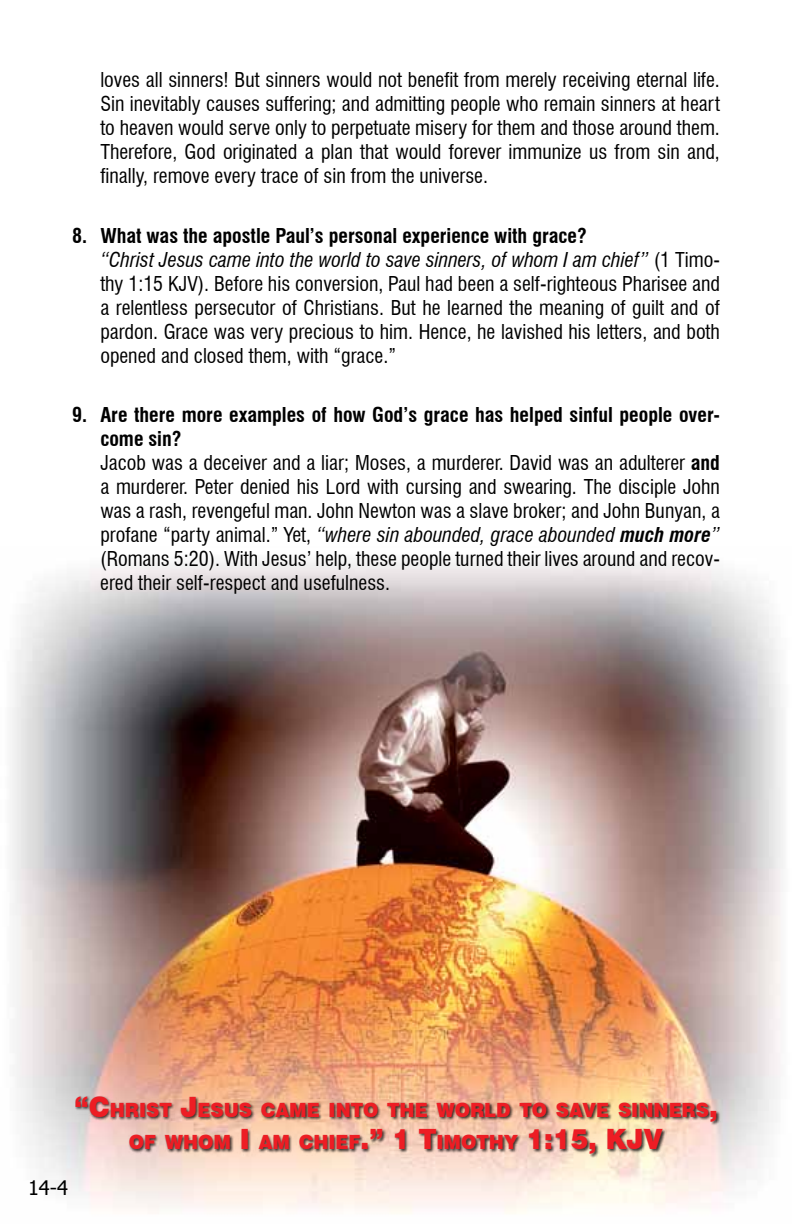
<style>
.page{position:relative;width:792px;height:1224px;background:#fff}
.page>*{position:absolute;margin:0;border:0;box-sizing:border-box;transform-origin:0 0}
.t1{font:condensed 20px/24px "Swiss 721 BT";color:#000}
.t2{font:20px "Tahoma";color:#000}
.t3{font:900 19.6px/32px "Swiss 721 BT";color:#ed1d24;text-align:center;scale:.95 1}
.s1{font-weight:700}
.s2{font-style:italic}
.s3{font-weight:700;font-style:italic}
.s4{font-size:28px}
</style>
<div class="page">
<img style="left:12px;top:562px;width:772px;height:652px">
<div style="left:75px;top:1096px;width:645px;height:62px;background:#000;opacity:.75"></div>
<p class="t1" style="left:100px;top:68px;width:621px;text-align:justify">loves all sinners! But sinners would not benefit from merely receiving eternal life.<br>Sin inevitably causes suffering; and admitting people who remain sinners at heart to heaven would serve only to perpetuate misery for them and those around them.<br>Therefore, God originated a plan that would forever immunize us from sin and, finally, remove every trace of sin from the universe.</p>
<p class="t1" style="left:100px;top:223px;width:621px;text-indent:-28px"><span class="s1">8. What was the apostle Paul’s personal experience with grace?<br></span><span class="s2">“Christ Jesus came into the world to save sinners, of whom I am chief”</span> (1 Timo&shy;thy 1:15 KJV). Before his conversion, Paul had been a self-righteous Pharisee and a relentless persecutor of Christians. But he learned the meaning of guilt and of pardon. Grace was very precious to him. Hence, he lavished his letters, and both opened and closed them, with “grace.”</p>
<p class="t1" style="left:100px;top:403px;width:621px;text-indent:-28px"><span class="s1">9. Are there more examples of how God’s grace has helped sinful people over&shy;come sin?<br></span>Jacob was a deceiver and a liar; Moses, a murderer. David was an adulterer <span class="s1">and </span>a murderer. Peter denied his Lord with cursing and swearing. The disciple John was a rash, revengeful man. John Newton was a slave broker; and John Bunyan, a profane “party animal.” Yet, <span class="s2">“where sin abounded, grace abounded</span> <span class="s3">much more</span><span class="s2">” </span>(Romans 5:20). With Jesus’ help, these people turned their lives around and recov&shy;ered their self-respect and usefulness.</p>
<p class="t3" style="left:74px;top:1094px;width:679px"><span class="s4">“C</span>HRIST <span class="s4">J</span>ESUS CAME INTO THE WORLD TO SAVE SINNERS<span class="s4">,<br></span>OF WHOM <span class="s4">I</span> AM CHIEF<span class="s4">.” 1 T</span>IMOTHY <span class="s4">1:15, KJV</span></p>
<p class="t2" style="left:28px;top:1175px;width:42px">14-4</p>
</div>
